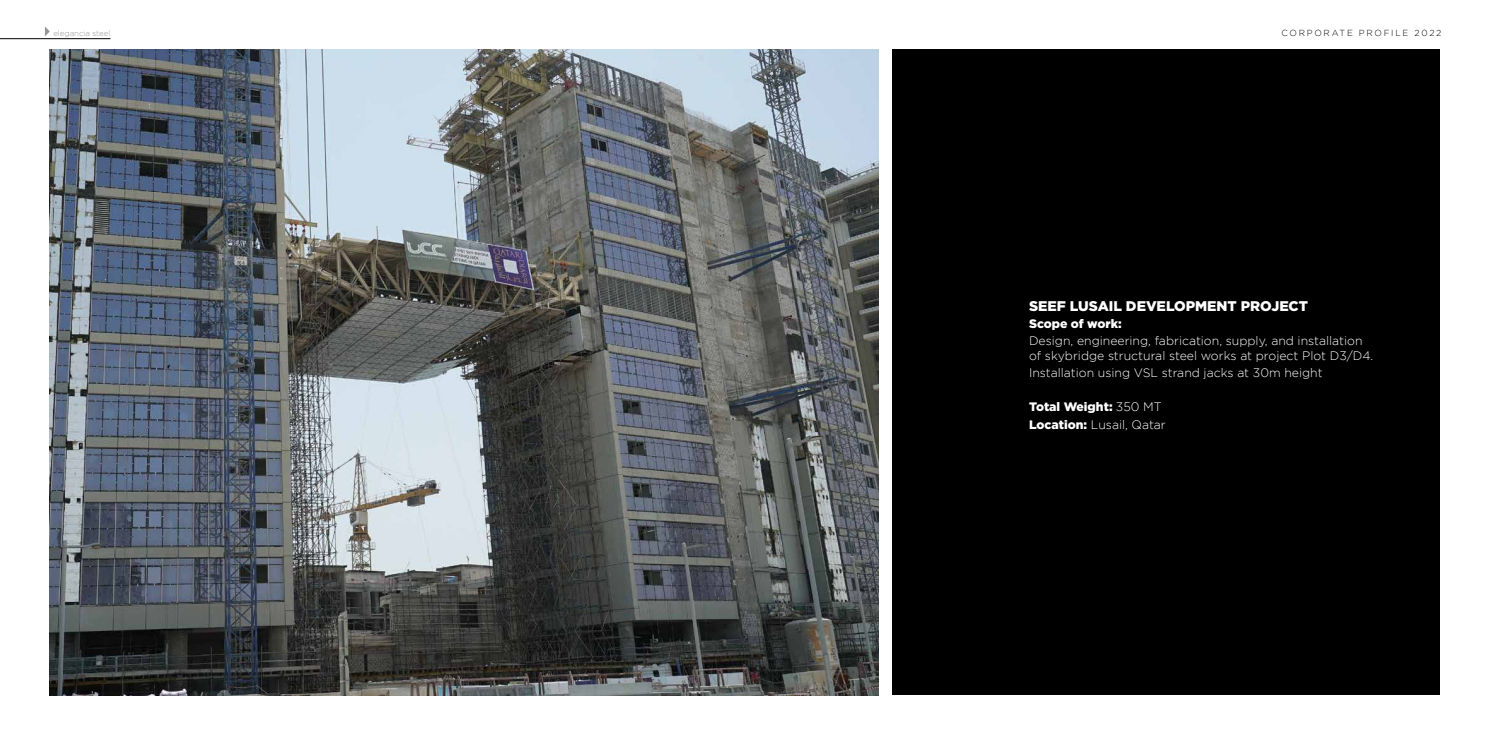
<style>
.page{position:relative;width:1489px;height:745px;background:#fff}
.page>*{position:absolute;margin:0;border:0;box-sizing:border-box;transform-origin:0 0}
.t1{font:900 14px "Gotham";color:#fff}
.t2{font:300 12.25px/14.7px "Gotham";color:#fff}
.t3{font:900 12.25px/17.2px "Gotham";color:#fff}
.t4{font:300 8.75px "Gotham";letter-spacing:.2em;color:#000}
.t5{font:300 7.88px "Gotham";color:#939598}
.s1{font-weight:300}
</style>
<div class="page">
<svg style="left:45px;top:26px;width:5px;height:10px"></svg>
<hr style="left:0;top:38px;width:110px;height:1px;background:#000">
<div style="left:892px;top:50px;width:547px;height:644px;background:#000"></div>
<img style="left:50px;top:50px;width:828px;height:644px">
<p class="t5" style="left:53px;top:29px;width:59px">elegancia steel</p>
<p class="t4" style="left:1281px;top:28px;width:161px">CORPORATE PROFILE 2022</p>
<p class="t1" style="left:1029px;top:297px;width:280px">SEEF LUSAIL DEVELOPMENT PROJECT</p>
<p class="t3" style="left:1029px;top:314px;width:94px">Scope of work:</p>
<p class="t2" style="left:1029px;top:333px;width:346px">Design, engineering, fabrication, supply, and installation of skybridge structural steel works at project Plot D3/D4.</p>
<p class="t2" style="left:1029px;top:365px;width:295px">Installation using VSL strand jacks at 30m height</p>
<p class="t3" style="left:1029px;top:398px;width:138px">Total Weight: <span class="s1">350 MT<br></span>Location: <span class="s1">Lusail, Qatar</span></p>
</div>
